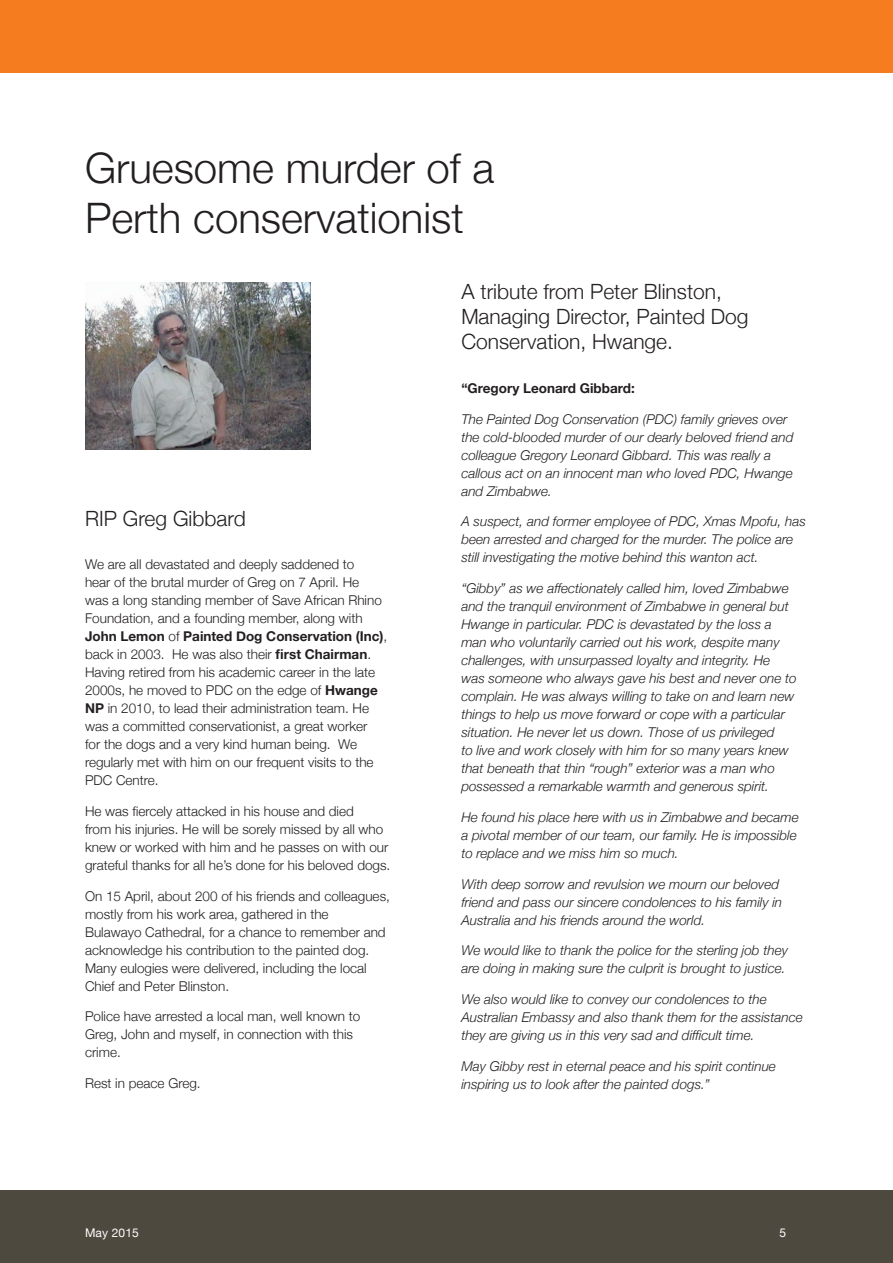
<style>
.page{position:relative;width:893px;height:1263px;background:#fff}
.page>*{position:absolute;margin:0;border:0;box-sizing:border-box;transform-origin:0 0}
.t1{font:300 42px/50.4px "Helvetica Neue";color:#231f20}
.t2{font:300 21px/25.2px "Helvetica Neue";color:#231f20}
.t3{font:italic 300 13.5px/18px "Helvetica Neue";color:#231f20}
.t4{font:300 13.5px/18px "Helvetica Neue";color:#231f20}
.t5{font:700 13.5px "Helvetica Neue";color:#231f20}
.t6{font:12px "Helvetica Neue";letter-spacing:.01em;color:#fff}
.s1{font-weight:700}
</style>
<div class="page">
<img style="left:85px;top:283px;width:225px;height:167px">
<div style="left:0;top:1191px;width:893px;height:72px;background:#4e493f"></div>
<div style="left:0;top:0;width:893px;height:72px;background:#f57d20"></div>
<h1 class="t1" style="left:85px;top:141px;width:411px">Gruesome murder of a<br>Perth conservationist</h1>
<h2 class="t2" style="left:85px;top:504px;width:162px">RIP Greg Gibbard</h2>
<p class="t4" style="left:85px;top:555px;width:304px">We are all devastated and deeply saddened to<br>hear of the brutal murder of Greg on 7 April. He<br>was a long standing member of Save African Rhino Foundation, and a founding member, along with <span class="s1">John Lemon</span> of <span class="s1">Painted Dog Conservation (Inc)</span>, back in 2003. He was also their <span class="s1">first Chairman</span>.<br>Having retired from his academic career in the late 2000s, he moved to PDC on the edge of <span class="s1">Hwange NP</span> in 2010, to lead their administration team. He was a committed conservationist, a great worker<br>for the dogs and a very kind human being. We regularly met with him on our frequent visits to the PDC Centre.</p>
<p class="t4" style="left:85px;top:801px;width:307px">He was fiercely attacked in his house and died<br>from his injuries. He will be sorely missed by all who knew or worked with him and he passes on with our grateful thanks for all he’s done for his beloved dogs.</p>
<p class="t4" style="left:85px;top:886px;width:306px">On 15 April, about 200 of his friends and colleagues, mostly from his work area, gathered in the<br>Bulawayo Cathedral, for a chance to remember and acknowledge his contribution to the painted dog.<br>Many eulogies were delivered, including the local Chief and Peter Blinston.</p>
<p class="t4" style="left:85px;top:1007px;width:277px">Police have arrested a local man, well known to<br>Greg, John and myself, in connection with this crime.</p>
<p class="t4" style="left:85px;top:1074px;width:117px">Rest in peace Greg.</p>
<h2 class="t2" style="left:461px;top:278px;width:289px">A tribute from Peter Blinston,<br>Managing Director, Painted Dog<br>Conservation, Hwange.</h2>
<p class="t5" style="left:461px;top:377px;width:175px">“Gregory Leonard Gibbard:</p>
<p class="t3" style="left:461px;top:409px;width:334px">The Painted Dog Conservation (PDC) family grieves over the cold-blooded murder of our dearly beloved friend and colleague Gregory Leonard Gibbard. This was really a callous act on an innocent man who loved PDC, Hwange and Zimbabwe.</p>
<p class="t3" style="left:461px;top:512px;width:346px">A suspect, and former employee of PDC, Xmas Mpofu, has been arrested and charged for the murder. The police are still investigating the motive behind this wanton act.</p>
<p class="t3" style="left:461px;top:579px;width:337px">“Gibby” as we affectionately called him, loved Zimbabwe and the tranquil environment of Zimbabwe in general but Hwange in particular. PDC is devastated by the loss a man who voluntarily carried out his work, despite many challenges, with unsurpassed loyalty and integrity. He was someone who always gave his best and never one to complain. He was always willing to take on and learn new things to help us move forward or cope with a particular situation. He never let us down. Those of us privileged<br>to live and work closely with him for so many years knew that beneath that thin “rough” exterior was a man who possessed a remarkable warmth and generous spirit.</p>
<p class="t3" style="left:461px;top:807px;width:339px">He found his place here with us in Zimbabwe and became a pivotal member of our team, our family. He is impossible to replace and we miss him so much.</p>
<p class="t3" style="left:461px;top:874px;width:322px">With deep sorrow and revulsion we mourn our beloved friend and pass our sincere condolences to his family in<br>Australia and his friends around the world.</p>
<p class="t3" style="left:461px;top:941px;width:328px">We would like to thank the police for the sterling job they are doing in making sure the culprit is brought to justice.</p>
<p class="t3" style="left:461px;top:989px;width:343px">We also would like to convey our condolences to the<br>Australian Embassy and also thank them for the assistance they are giving us in this very sad and difficult time.</p>
<p class="t3" style="left:461px;top:1056px;width:316px">May Gibby rest in eternal peace and his spirit continue inspiring us to look after the painted dogs.”</p>
<p class="t6" style="left:85px;top:1224px;width:55px">May 2015</p>
<p class="t6" style="left:779px;top:1224px;width:8px">5</p>
</div>
